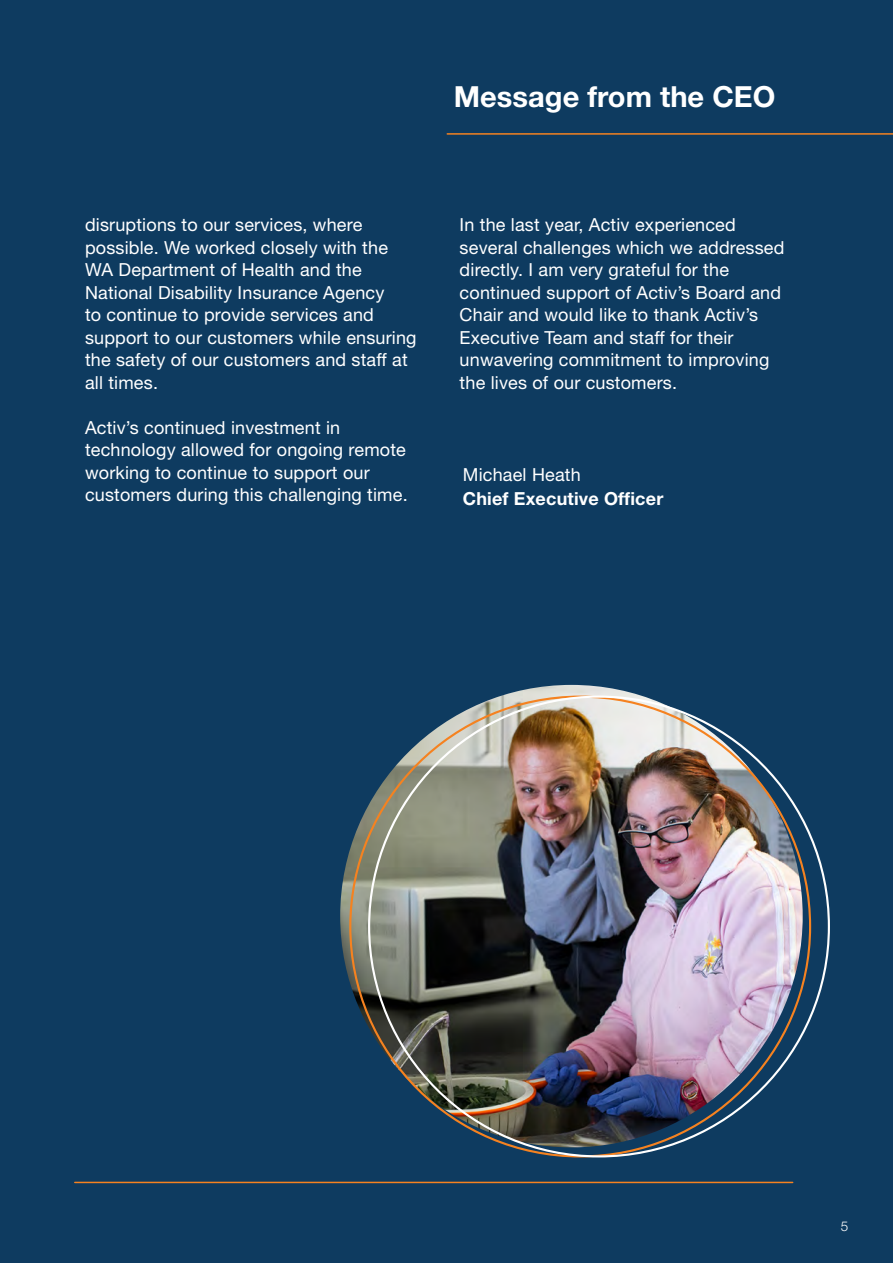
<style>
.page{position:relative;width:893px;height:1263px;background:#0e3b60}
.page>*{position:absolute;margin:0;border:0;box-sizing:border-box;transform-origin:0 0}
.t1{font:700 29.1px "Helvetica Neue LT Std";color:#fff}
.t2{font:18px/22.5px "Helvetica Neue LT Std";letter-spacing:.01em;color:#fff}
.t3{font:700 18px "Helvetica Neue LT Std";letter-spacing:.01em;color:#fff}
.t4{font:300 13.5px "Helvetica Neue LT Std";color:#fff}
</style>
<div class="page">
<hr style="left:447px;top:133px;width:446px;height:2px;background:#f58220">
<hr style="left:75px;top:1182px;width:718px;height:1px;background:#f58220">
<img style="left:340px;top:685px;width:463px;height:462px;border-radius:231px">
<h1 class="t1" style="left:454px;top:79px;width:323px">Message from the CEO</h1>
<p class="t2" style="left:85px;top:213px;width:333px">disruptions to our services, where possible. We worked closely with the WA Department of Health and the National Disability Insurance Agency<br>to continue to provide services and support to our customers while ensuring the safety of our customers and staff at all times.</p>
<p class="t2" style="left:85px;top:416px;width:324px">Activ’s continued investment in technology allowed for ongoing remote working to continue to support our customers during this challenging time.</p>
<p class="t2" style="left:460px;top:213px;width:326px">In the last year, Activ experienced several challenges which we addressed directly. I am very grateful for the continued support of Activ’s Board and Chair and would like to thank Activ’s Executive Team and staff for their unwavering commitment to improving the lives of our customers.</p>
<p class="t2" style="left:463px;top:463px;width:119px">Michael Heath</p>
<p class="t3" style="left:463px;top:488px;width:202px">Chief Executive Officer</p>
<p class="t4" style="left:841px;top:1217px;width:9px">5</p>
</div>
